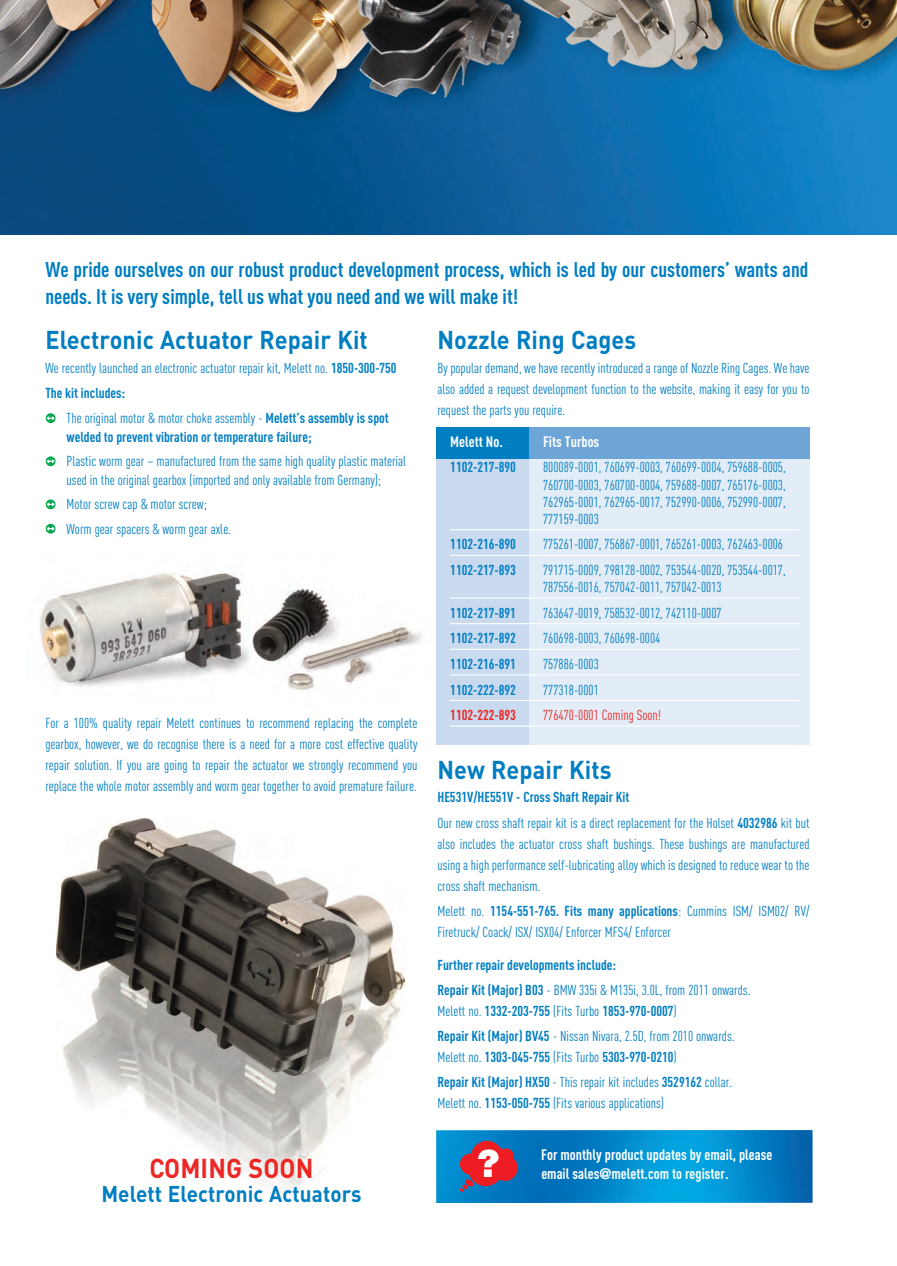
<style>
.page{position:relative;width:897px;height:1266px;background:#fff}
.page>*{position:absolute;margin:0;border:0;box-sizing:border-box;transform-origin:0 0}
.t1{font:700 27px "DIN Pro";letter-spacing:.005em;color:#ec2724;scale:.92 1}
.t2{font:700 25.5px "DIN Pro";letter-spacing:.005em;color:#007ec2;scale:.92 1}
.t3{font:700 22.5px "DIN Pro";letter-spacing:.005em;color:#007ec2;scale:.92 1}
.t4{font:700 condensed 21px/27px "DIN Pro";color:#007ec2}
.t5{font:700 condensed 15px/19.5px "DIN Pro";color:#fff}
.t6{font:condensed 14.25px/21px "DIN Pro";color:#007ec2}
.t7{font:700 condensed 14.25px/25.2px "DIN Pro";color:#007ec2}
.t8{font:condensed 14.25px "DIN Pro";color:#ec2724}
.t9{font:700 condensed 14.25px "DIN Pro";color:#ec2724}
.s1{font-weight:700}
.s2{font-weight:400}
.s3{font-family:"Helvetica Neue";font-weight:800}
</style>
<div class="page">
<img style="left:0;top:0;width:897px;height:234px">
<svg style="left:46px;top:413px;width:10px;height:10px"></svg>
<svg style="left:47px;top:416px;width:7px;height:4px"></svg>
<svg style="left:46px;top:456px;width:10px;height:10px"></svg>
<svg style="left:47px;top:459px;width:7px;height:4px"></svg>
<svg style="left:46px;top:499px;width:10px;height:10px"></svg>
<svg style="left:47px;top:502px;width:7px;height:4px"></svg>
<svg style="left:46px;top:524px;width:10px;height:10px"></svg>
<svg style="left:47px;top:527px;width:7px;height:4px"></svg>
<div style="left:436px;top:427px;width:374px;height:318px;background:#e3edf7"></div>
<div style="left:436px;top:427px;width:92px;height:318px;background:#c9daef"></div>
<div style="left:436px;top:427px;width:374px;height:31px;background:#6da5d7"></div>
<div style="left:436px;top:427px;width:92px;height:31px;background:#007ec2"></div>
<hr style="left:450px;top:529px;width:350px;height:1px;background:#fff">
<hr style="left:450px;top:555px;width:350px;height:1px;background:#fff">
<hr style="left:450px;top:597px;width:350px;height:2px;background:#fff">
<hr style="left:450px;top:623px;width:350px;height:1px;background:#fff">
<hr style="left:450px;top:649px;width:350px;height:1px;background:#fff">
<hr style="left:450px;top:674px;width:350px;height:1px;background:#fff">
<hr style="left:450px;top:700px;width:350px;height:1px;background:#fff">
<hr style="left:450px;top:726px;width:350px;height:1px;background:#fff">
<img style="left:57px;top:818px;width:347px;height:373px">
<img style="left:40px;top:573px;width:382px;height:117px">
<img style="left:436px;top:1130px;width:376px;height:73px">
<svg style="left:459px;top:1140px;width:59px;height:52px;background:#945774"></svg>
<h3 class="t4" style="left:45px;top:258px;width:764px">We pride ourselves on our robust product development process, which is led by our customers’ wants and needs. It is very simple, tell us what you need and we will make it!</h3>
<h2 class="t2" style="left:45px;top:323px;width:352px">Electronic Actuator Repair Kit</h2>
<p class="t6" style="left:45px;top:356px;width:353px;line-height:25.2px">We recently launched an electronic actuator repair kit, Melett no. <span class="s1">1850-300-750<br>The kit includes:</span></p>
<p class="t7" style="left:67px;top:410px;width:324px;line-height:18.8px"><span class="s2">The original motor &amp; motor choke assembly -</span> Melett’s assembly is spot welded to prevent vibration or temperature failure;</p>
<p class="t6" style="left:67px;top:453px;width:341px;line-height:18.8px">Plastic worm gear – manufactured from the same high quality plastic material used in the original gearbox (imported and only available from Germany);</p>
<p class="t6" style="left:67px;top:493px;width:166px;line-height:24.3px">Motor screw cap &amp; motor screw;<br>Worm gear spacers &amp; worm gear axle.</p>
<p class="t6" style="left:45px;top:714px;width:373px;text-align:justify">For a 100% quality repair Melett continues to recommend replacing the complete gearbox, however, we do recognise there is a need for a more cost effective quality repair solution. If you are going to repair the actuator we strongly recommend you replace the whole motor assembly and worm gear together to avoid premature failure.</p>
<h1 class="t1" style="left:149px;top:1151px;width:180px">COMING SOON</h1>
<h3 class="t3" style="left:101px;top:1179px;width:284px">Melett Electronic Actuators</h3>
<h2 class="t2" style="left:437px;top:323px;width:217px">Nozzle Ring Cages</h2>
<p class="t6" style="left:437px;top:358px;width:373px;text-align:justify">By popular demand, we have recently introduced a range of Nozzle Ring Cages. We have also added a request development function to the website, making it easy for you to request the parts you require.</p>
<p class="t5" style="left:450px;top:433px;width:54px">Melett No.</p>
<p class="t5" style="left:543px;top:433px;width:58px">Fits Turbos</p>
<p class="t7" style="left:450px;top:456px;width:67px">1102-217-890</p>
<p class="t6" style="left:543px;top:460px;width:244px;line-height:17.1px;text-align:justify">800089-0001, 760699-0003, 760699-0004, 759688-0005, 760700-0003, 760700-0004, 759688-0007, 765176-0003, 762965-0001, 762965-0017, 752990-0006, 752990-0007, 777159-0003</p>
<p class="t7" style="left:450px;top:533px;width:67px">1102-216-890</p>
<p class="t6" style="left:543px;top:535px;width:241px">775261-0007, 756867-0001, 765261-0003, 762463-0006</p>
<p class="t7" style="left:450px;top:559px;width:67px">1102-217-893</p>
<p class="t6" style="left:543px;top:563px;width:244px;line-height:17.1px">791715-0009, 798128-0002, 753544-0020, 753544-0017,<br>787556-0016, 757042-0011, 757042-0013</p>
<p class="t7" style="left:450px;top:601px;width:67px">1102-217-891</p>
<p class="t6" style="left:543px;top:604px;width:180px">763647-0019, 758532-0012, 742110-0007</p>
<p class="t7" style="left:450px;top:627px;width:67px">1102-217-892</p>
<p class="t6" style="left:543px;top:629px;width:119px">760698-0003, 760698-0004</p>
<p class="t7" style="left:450px;top:653px;width:67px">1102-216-891</p>
<p class="t6" style="left:543px;top:655px;width:57px">757886-0003</p>
<p class="t7" style="left:450px;top:678px;width:67px">1102-222-892</p>
<p class="t6" style="left:543px;top:680px;width:57px">777318-0001</p>
<p class="t9" style="left:450px;top:710px;width:67px">1102-222-893</p>
<p class="t8" style="left:543px;top:710px;width:120px">776470-0001 Coming Soon!</p>
<h2 class="t2" style="left:437px;top:753px;width:191px">New Repair Kits</h2>
<p class="t6" style="left:437px;top:786px;width:373px;line-height:25.2px"><span class="s1">HE531V/HE551V - Cross Shaft Repair Kit<br></span>Our new cross shaft repair kit is a direct replacement for the Holset <span class="s1">4032986</span> kit but</p>
<p class="t6" style="left:437px;top:834px;width:373px;text-align:justify">also includes the actuator cross shaft bushings. These bushings are manufactured using a high performance self-lubricating alloy which is designed to reduce wear to the cross shaft mechanism.</p>
<p class="t6" style="left:437px;top:902px;width:373px">Melett no. <span class="s1">1154-551-765. Fits many applications</span>: Cummins ISM/ ISM02/ RV/<br>Firetruck/ Coack/ ISX/ ISX04/ Enforcer MFS4/ Enforcer</p>
<p class="t7" style="left:437px;top:953px;width:314px">Further repair developments include:<br>Repair Kit (Major) B03 <span class="s2">- BMW 335i &amp; M135i, 3.0L, from 2011 onwards.</span></p>
<p class="t6" style="left:437px;top:1000px;width:299px;line-height:25.2px">Melett no. <span class="s1">1332-203-755</span> (Fits Turbo <span class="s1">1853-970-0007</span>)<br><span class="s1">Repair Kit (Major) BV45</span> - Nissan Nivara, 2.5D, from 2010 onwards.</p>
<p class="t7" style="left:437px;top:1046px;width:296px"><span class="s2">Melett no.</span> 1303-045-755 <span class="s2">(Fits Turbo</span> 5303-970-0210<span class="s2">)<br></span>Repair Kit (Major) HX50 <span class="s2">- This repair kit includes</span> 3529162 <span class="s2">collar.</span></p>
<p class="t6" style="left:437px;top:1094px;width:228px">Melett no. <span class="s1">1153-050-755</span> (Fits various applications)</p>
<p class="t5" style="left:541px;top:1146px;width:233px">For monthly product updates by email, please email sales<span class="s3">@</span>melett.com to register.</p>
</div>
